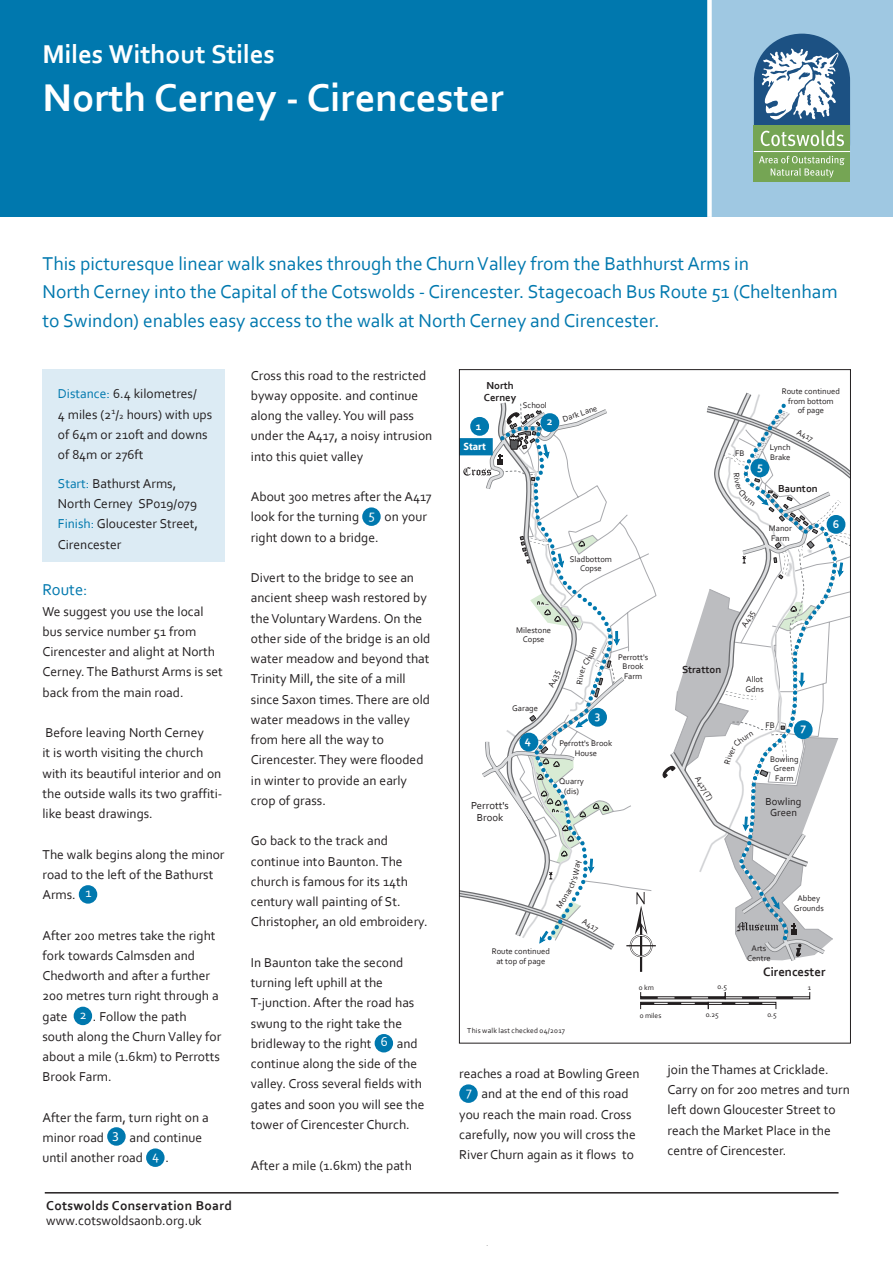
<style>
.page{position:relative;width:893px;height:1263px;background:#fff}
.page>*{position:absolute;margin:0;border:0;box-sizing:border-box;transform-origin:0 0}
.main_heading{font:700 40.5px "Corbel";color:#fff}
.t1{font:700 27px "Corbel";color:#fff}
.INTRO{font:19.5px/28.5px "Corbel";color:#0078ae}
.subhead{font:16.5px "Corbel";color:#0078ae}
.MAIN_TEXT{font:13.5px/20.2px "Corbel";color:#231f20}
.address{font:700 13.5px "Corbel";letter-spacing:.02em;color:#231f20}
.t2{font:13.5px "Corbel";color:#fff}
.t3{font:13.5px "Myriad Pro";color:#fff}
.t4{font:700 12.75px "Corbel";color:#231f20}
.t5{font:700 10.65px/11.7px "Corbel";color:#231f20}
.t6{font:10.65px/11.7px "Corbel";color:#231f20;text-align:center}
.t7{font:700 10.65px "Myriad Pro";color:#fff;scale:.96 1}
.t8{font:8.55px/9.6px "Corbel";color:#231f20;text-align:center}
.t9{font:7.5px "Corbel";letter-spacing:.02em;color:#231f20}
.s1{color:#0078ae}
.s2{font-size:9px}
</style>
<div class="page">
<div style="left:0;top:0;width:710px;height:217px;background:#0078ae"></div>
<div style="left:710px;top:0;width:183px;height:217px;background:#9fc8e2"></div>
<div style="left:754px;top:125px;width:96px;height:57px;background:#75a554"></div>
<svg style="left:754px;top:34px;width:96px;height:144px"></svg>
<div style="left:707px;top:0;width:5px;height:217px;background:#fff"></div>
<div style="left:79px;top:885px;width:18px;height:19px;background:#0078ae;border-radius:50%"></div>
<div style="left:74px;top:1007px;width:18px;height:18px;background:#0078ae;border-radius:50%"></div>
<div style="left:107px;top:1127px;width:19px;height:19px;background:#0078ae;border-radius:50%"></div>
<div style="left:146px;top:1148px;width:19px;height:19px;background:#0078ae;border-radius:50%"></div>
<div style="left:43px;top:370px;width:182px;height:192px;background:#dcebf4"></div>
<svg style="left:500px;top:400px;width:338px;height:547px"></svg>
<svg style="left:557px;top:553px;width:7px;height:15px"></svg>
<svg style="left:575px;top:717px;width:14px;height:11px"></svg>
<svg style="left:837px;top:562px;width:7px;height:15px"></svg>
<hr style="left:640px;top:923px;width:2px;height:49px;background:#231f20">
<div style="left:630px;top:934px;width:22px;height:23px;border:2px solid #231f20;border-radius:50%"></div>
<div style="left:630px;top:935px;width:22px;height:21px;border:1px solid #fff;border-radius:50%"></div>
<hr style="left:626px;top:945px;width:30px;height:1px;background:#231f20">
<svg style="left:635px;top:892px;width:12px;height:43px"></svg>
<svg style="left:640px;top:992px;width:170px;height:18px"></svg>
<div style="left:362px;top:507px;width:19px;height:19px;background:#0078ae;border-radius:50%"></div>
<div style="left:375px;top:1034px;width:18px;height:18px;background:#0078ae;border-radius:50%"></div>
<div style="left:459px;top:1084px;width:19px;height:19px;background:#0078ae;border-radius:50%"></div>
<hr style="left:45px;top:1192px;width:793px;height:1px;background:#231f20">
<svg style="left:459px;top:410px;width:93px;height:71px"></svg>
<svg style="left:595px;top:713px;width:5px;height:8px"></svg>
<svg style="left:530px;top:592px;width:90px;height:106px"></svg>
<svg style="left:459px;top:738px;width:163px;height:218px"></svg>
<svg style="left:661px;top:589px;width:177px;height:371px"></svg>
<svg style="left:700px;top:401px;width:150px;height:133px"></svg>
<p class="t1" style="left:43px;top:37px;width:234px">Miles Without Stiles</p>
<p class="main_heading" style="left:43px;top:72px;width:463px">North Cerney - Cirencester</p>
<p class="INTRO" style="left:43px;top:248px;width:797px">This picturesque linear walk snakes through the Churn Valley from the Bathhurst Arms in<br>North Cerney into the Capital of the Cotswolds - Cirencester. Stagecoach Bus Route 51 (Cheltenham to Swindon) enables easy access to the walk at North Cerney and Cirencester.</p>
<p class="MAIN_TEXT" style="left:58px;top:383px;width:156px"><span class="s1">Distance:</span> 6.4 kilometres/<br>4 miles (2<sup>1</sup>/<span class="s2">2</span> hours) with ups of 64m or 210ft and downs of 84m or 276ft</p>
<p class="MAIN_TEXT" style="left:58px;top:473px;width:141px"><span class="s1">Start:</span> Bathurst Arms,<br>North Cerney SP019/079</p>
<p class="MAIN_TEXT" style="left:58px;top:513px;width:142px"><span class="s1">Finish:</span> Gloucester Street,<br>Cirencester</p>
<p class="subhead" style="left:43px;top:580px;width:47px">Route:</p>
<p class="MAIN_TEXT" style="left:43px;top:601px;width:182px">We suggest you use the local bus service number 51 from<br>Cirencester and alight at North<br>Cerney. The Bathurst Arms is set back from the main road.</p>
<p class="MAIN_TEXT" style="left:43px;top:722px;width:181px">Before leaving North Cerney<br>it is worth visiting the church with its beautiful interior and on the outside walls its two graffiti&shy;like beast drawings.</p>
<p class="MAIN_TEXT" style="left:43px;top:844px;width:183px">The walk begins along the minor road to the left of the Bathurst<br>Arms.</p>
<p class="t2" style="left:85px;top:884px;width:8px">1</p>
<p class="MAIN_TEXT" style="left:43px;top:925px;width:178px">After 200 metres take the right fork towards Calmsden and<br>Chedworth and after a further<br>200 metres turn right through a gate</p>
<p class="MAIN_TEXT" style="left:43px;top:1006px;width:180px;text-indent:50px">. Follow the path south along the Churn Valley for about a mile (1.6km) to Perrotts<br>Brook Farm.</p>
<p class="MAIN_TEXT" style="left:43px;top:1107px;width:168px">After the farm, turn right on a minor road</p>
<p class="t2" style="left:80px;top:1006px;width:8px">2</p>
<p class="t3" style="left:112px;top:1128px;width:8px">3</p>
<p class="MAIN_TEXT" style="left:43px;top:1127px;width:161px;text-indent:87px">and continue until another road</p>
<p class="t2" style="left:152px;top:1147px;width:8px">4</p>
<p class="MAIN_TEXT" style="left:165px;top:1147px;width:5px">.</p>
<p class="address" style="left:46px;top:1197px;width:187px">Cotswolds Conservation Board</p>
<p class="MAIN_TEXT" style="left:46px;top:1210px;width:157px">www.cotswoldsaonb.org.uk</p>
<p class="MAIN_TEXT" style="left:251px;top:365px;width:183px">Cross this road to the restricted byway opposite. and continue along the valley. You will pass under the A417, a noisy intrusion into this quiet valley</p>
<p class="MAIN_TEXT" style="left:251px;top:486px;width:182px">About 300 metres after the A417 look for the turning</p>
<p class="t2" style="left:369px;top:506px;width:8px">5</p>
<p class="MAIN_TEXT" style="left:384px;top:506px;width:44px">on your</p>
<p class="MAIN_TEXT" style="left:251px;top:527px;width:129px">right down to a bridge.</p>
<p class="MAIN_TEXT" style="left:251px;top:567px;width:181px">Divert to the bridge to see an ancient sheep wash restored by the Voluntary Wardens. On the other side of the bridge is an old water meadow and beyond that<br>Trinity Mill, the site of a mill since Saxon times. There are old water meadows in the valley from here all the way to<br>Cirencester. They were flooded in winter to provide an early crop of grass.</p>
<p class="MAIN_TEXT" style="left:251px;top:830px;width:178px">Go back to the track and continue into Baunton. The church is famous for its 14th century wall painting of St.<br>Christopher, an old embroidery.</p>
<p class="MAIN_TEXT" style="left:251px;top:952px;width:165px">In Baunton take the second turning left uphill at the<br>T-junction. After the road has swung to the right take the bridleway to the right</p>
<p class="t2" style="left:381px;top:1033px;width:9px">6</p>
<p class="MAIN_TEXT" style="left:251px;top:1033px;width:175px;text-indent:146px">and continue along the side of the valley. Cross several fields with gates and soon you will see the tower of Cirencester Church.</p>
<p class="MAIN_TEXT" style="left:251px;top:1154px;width:162px">After a mile (1.6km) the path</p>
<p class="t5" style="left:484px;top:379px;width:34px">North<br>Cerney</p>
<p class="t8" style="left:523px;top:400px;width:26px">School</p>
<p class="t7" style="left:463px;top:439px;width:25px">Start</p>
<p class="t8" style="left:561px;top:414px;width:37px;rotate:-18deg">Dark Lane</p>
<p class="t8" style="left:570px;top:554px;width:44px">Sladbottom<br>Copse</p>
<p class="t8" style="left:516px;top:625px;width:36px">Milestone<br>Copse</p>
<p class="t8" style="left:512px;top:703px;width:27px">Garage</p>
<p class="t8" style="left:546px;top:685px;width:19px;rotate:-68deg">A435</p>
<p class="t8" style="left:618px;top:652px;width:31px">Perrott's<br>Brook<br>Farm</p>
<p class="t6" style="left:471px;top:800px;width:39px">Perrott's<br>Brook</p>
<p class="t8" style="left:559px;top:738px;width:54px">Perrott's Brook<br>House</p>
<p class="t8" style="left:559px;top:776px;width:26px">Quarry (dis)</p>
<p class="t8" style="left:572px;top:864px;width:6px;rotate:-90deg">y</p>
<p class="t8" style="left:585px;top:916px;width:19px;rotate:27deg">A417</p>
<p class="t8" style="left:492px;top:946px;width:60px">Route continued at top of page</p>
<p class="t8" style="left:735px;top:448px;width:11px">FB</p>
<p class="t8" style="left:782px;top:386px;width:60px">Route continued from bottom<br>of page</p>
<p class="t8" style="left:800px;top:427px;width:19px;rotate:27deg">A417</p>
<p class="t8" style="left:770px;top:442px;width:22px;text-align:left">Lynch<br>Brake</p>
<p class="t5" style="left:778px;top:482px;width:41px">Baunton</p>
<p class="t8" style="left:769px;top:523px;width:25px;text-align:left">Manor<br>Farm</p>
<p class="t5" style="left:682px;top:663px;width:41px">Stratton</p>
<p class="t8" style="left:702px;top:774px;width:28px;rotate:60deg">A417(T)</p>
<p class="t8" style="left:739px;top:624px;width:19px;rotate:-60deg">A435</p>
<p class="t8" style="left:746px;top:674px;width:20px;text-align:left">Allot<br>Gdns</p>
<p class="t8" style="left:766px;top:720px;width:11px">FB</p>
<p class="t8" style="left:770px;top:754px;width:30px">Bowling<br>Green<br>Farm</p>
<p class="t6" style="left:766px;top:795px;width:37px">Bowling<br>Green</p>
<p class="t8" style="left:747px;top:943px;width:25px">Arts<br>Centre</p>
<p class="t8" style="left:794px;top:893px;width:31px">Abbey<br>Grounds</p>
<p class="t4" style="left:763px;top:964px;width:64px">Cirencester</p>
<p class="t9" style="left:467px;top:1026px;width:99px">This walk last checked 04/2017</p>
<p class="t9" style="left:639px;top:983px;width:17px">0 km</p>
<p class="t9" style="left:640px;top:1011px;width:23px">0 miles</p>
<p class="t9" style="left:706px;top:1010px;width:14px">0.25</p>
<p class="t9" style="left:767px;top:1010px;width:11px">0.5</p>
<p class="t9" style="left:717px;top:982px;width:11px">0.5</p>
<p class="t9" style="left:808px;top:983px;width:5px">1</p>
<p class="MAIN_TEXT" style="left:459px;top:1063px;width:182px">reaches a road at Bowling Green</p>
<p class="t2" style="left:466px;top:1083px;width:7px">7</p>
<p class="MAIN_TEXT" style="left:459px;top:1083px;width:178px;text-indent:22px">and at the end of this road you reach the main road. Cross carefully, now you will cross the<br>River Churn again as it flows to</p>
<p class="MAIN_TEXT" style="left:668px;top:1059px;width:184px">join the Thames at Cricklade.<br>Carry on for 200 metres and turn left down Gloucester Street to reach the Market Place in the centre of Cirencester.</p>
</div>
